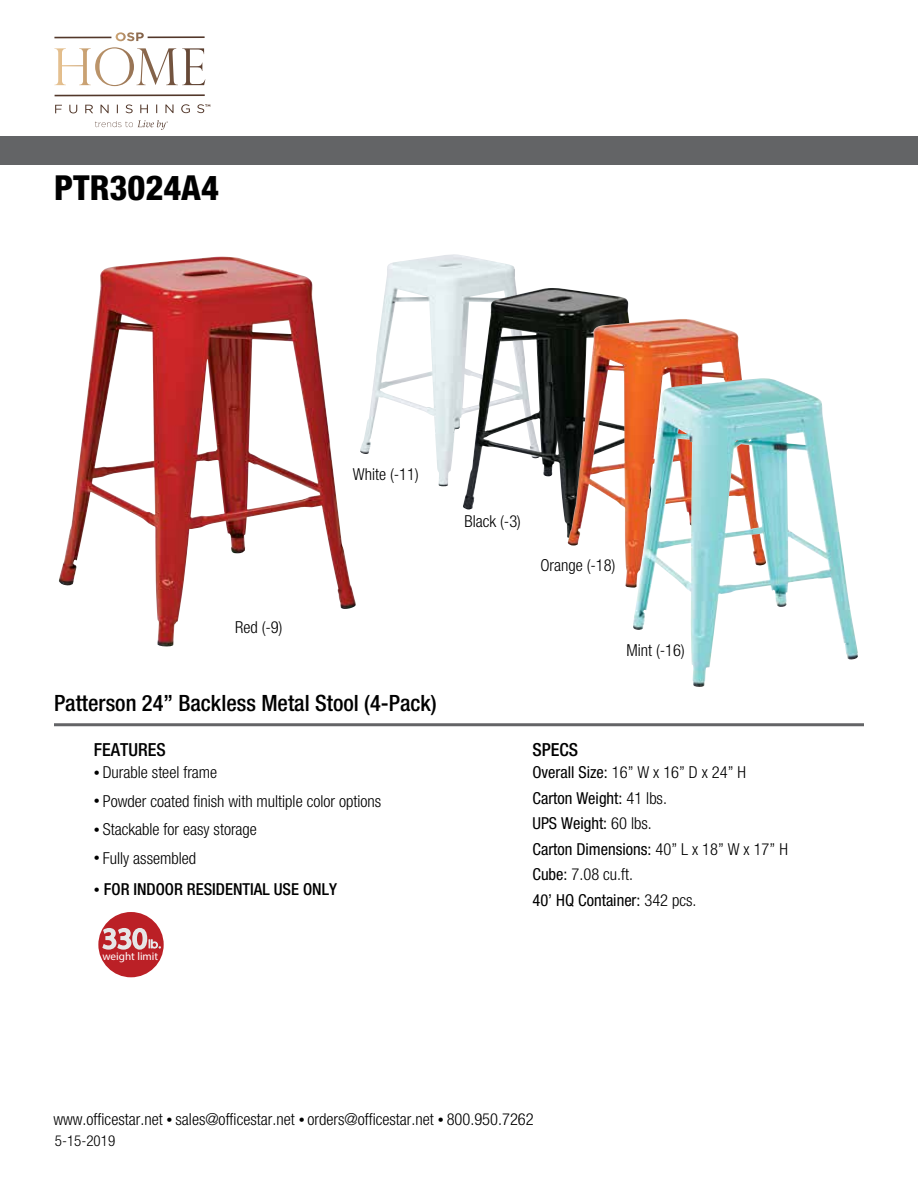
<style>
.page{position:relative;width:918px;height:1188px;background:#fff}
.page>*{position:absolute;margin:0;border:0;box-sizing:border-box;transform-origin:0 0}
.t1{font:800 condensed 34.5px "Helvetica Neue";color:#000}
.t2{font:29.1px "Myriad Pro";color:#e6e7e8}
.t3{font:500 condensed 22.5px "Helvetica Neue";color:#000}
.t4{font:500 condensed 18px "Helvetica Neue";color:#000}
.t5{font:300 condensed 16.5px "Helvetica Neue";color:#000}
.t6{font:condensed 16.5px/25.5px "Helvetica Neue";color:#000}
.t7{font:500 condensed 16.5px "Helvetica Neue";color:#000}
.t8{font:300 condensed 15px "Helvetica Neue";color:#000}
.t9{font:11.25px "Myriad Pro";color:#fff}
.s1{font-size:12px}
.s2{font-weight:300;font-size:12px}
.s3{font-weight:300}
</style>
<div class="page">
<svg style="left:55px;top:105px;width:7px;height:8px"></svg>
<svg style="left:69px;top:105px;width:8px;height:8px"></svg>
<svg style="left:85px;top:105px;width:8px;height:8px"></svg>
<svg style="left:101px;top:105px;width:8px;height:8px"></svg>
<svg style="left:126px;top:104px;width:7px;height:9px"></svg>
<svg style="left:140px;top:105px;width:8px;height:8px"></svg>
<svg style="left:165px;top:104px;width:9px;height:9px"></svg>
<svg style="left:181px;top:104px;width:9px;height:9px"></svg>
<svg style="left:116px;top:32px;width:28px;height:9px"></svg>
<svg style="left:55px;top:94px;width:150px;height:2px"></svg>
<hr style="left:54px;top:37px;width:57px;height:1px;background:#52372a">
<hr style="left:148px;top:36px;width:57px;height:2px;background:#52372a">
<svg style="left:197px;top:104px;width:13px;height:9px"></svg>
<svg style="left:54px;top:47px;width:151px;height:39px"></svg>
<svg style="left:95px;top:120px;width:73px;height:10px"></svg>
<hr style="left:54px;top:723px;width:810px;height:3px;background:#636466">
<div style="left:0;top:136px;width:918px;height:29px;background:#636466"></div>
<img style="left:360px;top:254px;width:156px;height:232px">
<img style="left:463px;top:288px;width:166px;height:250px">
<img style="left:568px;top:319px;width:174px;height:269px">
<img style="left:59px;top:257px;width:297px;height:390px">
<img style="left:633px;top:378px;width:225px;height:309px">
<div style="left:98px;top:912px;width:66px;height:65px;background:#bb2026;border-radius:50%"></div>
<svg style="left:101px;top:927px;width:61px;height:23px"></svg>
<h1 class="t1" style="left:54px;top:166px;width:167px">PTR3024A4</h1>
<p class="t5" style="left:353px;top:464px;width:67px">White (-11)</p>
<p class="t5" style="left:464px;top:512px;width:58px">Black (-3)</p>
<p class="t5" style="left:540px;top:555px;width:77px">Orange (-18)</p>
<p class="t5" style="left:235px;top:618px;width:49px">Red (-9)</p>
<h3 class="t3" style="left:54px;top:690px;width:384px">Patterson 24” Backless Metal Stool (4-Pack)</h3>
<p class="t4" style="left:94px;top:739px;width:73px">FEATURES</p>
<p class="t4" style="left:532px;top:739px;width:47px">SPECS</p>
<p class="t5" style="left:627px;top:641px;width:60px">Mint (-16)</p>
<p class="t5" style="left:94px;top:763px;width:125px"><span class="s1">•</span> Durable steel frame</p>
<p class="t5" style="left:94px;top:792px;width:289px"><span class="s1">•</span> Powder coated finish with multiple color options</p>
<p class="t5" style="left:94px;top:820px;width:165px"><span class="s1">•</span> Stackable for easy storage</p>
<p class="t5" style="left:94px;top:849px;width:104px"><span class="s1">•</span> Fully assembled</p>
<p class="t7" style="left:94px;top:880px;width:245px"><span class="s2">•</span> FOR INDOOR RESIDENTIAL USE ONLY</p>
<h2 class="t2" style="left:102px;top:921px;width:46px">330</h2>
<p class="t9" style="left:103px;top:949px;width:57px">weight limit</p>
<p class="t6" style="left:532px;top:760px;width:257px">Overall Size: <span class="s3">16” W x 16” D x 24” H<br></span>Carton Weight: <span class="s3">41 lbs.<br></span>UPS Weight: <span class="s3">60 lbs.<br></span>Carton Dimensions: <span class="s3">40” L x 18” W x 17” H<br></span>Cube: <span class="s3">7.08 cu.ft.<br></span>40’ HQ Container: <span class="s3">342 pcs.</span></p>
<p class="t5" style="left:53px;top:1110px;width:482px">www.officestar.net <span class="s1">•</span> sales@officestar.net <span class="s1">•</span> orders@officestar.net <span class="s1">•</span> 800.950.7262</p>
<p class="t8" style="left:55px;top:1132px;width:62px">5-15-2019</p>
</div>
